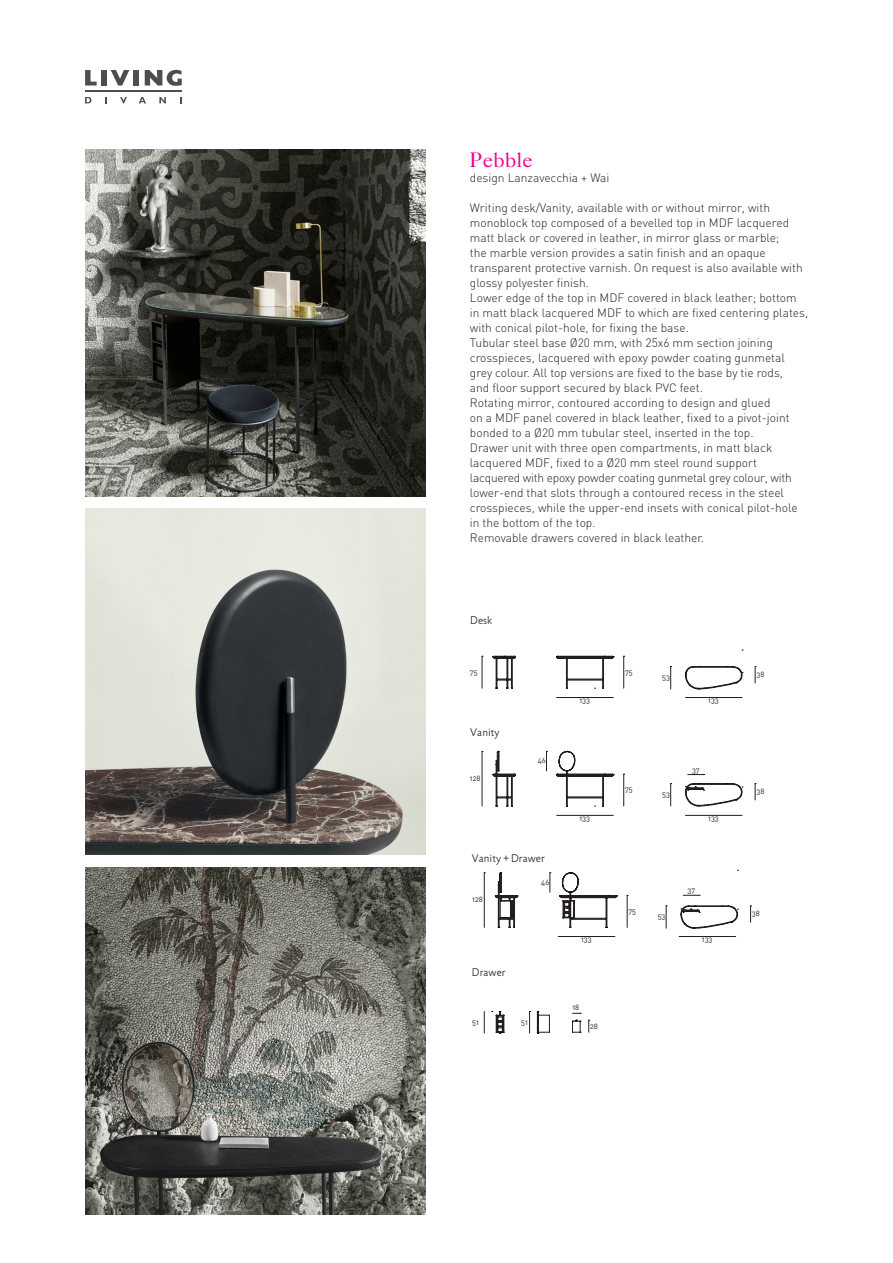
<style>
.page{position:relative;width:893px;height:1263px;background:#fff}
.page>*{position:absolute;margin:0;border:0;box-sizing:border-box;transform-origin:0 0}
.t1{font:21px "Caslon Five Forty";color:#ed028c}
.t2{font:300 12px/15px "DIN";color:#231f20}
.t3{font:300 11.25px "Jigsaw";letter-spacing:.01em;color:#231f20}
.t4{font:7.5px "DIN Regular Alternate";color:#231f20}
</style>
<div class="page">
<svg style="left:85px;top:70px;width:12px;height:16px"></svg>
<div style="left:101px;top:70px;width:6px;height:16px;background:#504b4e"></div>
<svg style="left:111px;top:70px;width:18px;height:16px"></svg>
<div style="left:133px;top:70px;width:6px;height:16px;background:#504b4e"></div>
<svg style="left:145px;top:70px;width:37px;height:16px"></svg>
<hr style="left:85px;top:91px;width:97px;height:1px;background:#504b4e">
<svg style="left:180px;top:97px;width:2px;height:6px"></svg>
<svg style="left:159px;top:97px;width:7px;height:6px"></svg>
<svg style="left:120px;top:97px;width:7px;height:7px"></svg>
<svg style="left:105px;top:97px;width:2px;height:6px"></svg>
<svg style="left:85px;top:97px;width:6px;height:6px"></svg>
<svg style="left:139px;top:97px;width:7px;height:6px"></svg>
<img style="left:85px;top:150px;width:340px;height:346px">
<img style="left:85px;top:867px;width:340px;height:347px">
<img style="left:85px;top:508px;width:340px;height:347px">
<hr style="left:482px;top:656px;width:1px;height:32px;background:#231f20">
<svg style="left:493px;top:649px;width:264px;height:49px"></svg>
<hr style="left:482px;top:751px;width:1px;height:55px;background:#231f20">
<hr style="left:557px;top:815px;width:56px;height:1px;background:#231f20">
<hr style="left:685px;top:815px;width:57px;height:1px;background:#231f20">
<svg style="left:493px;top:750px;width:264px;height:65px"></svg>
<svg style="left:483px;top:869px;width:255px;height:68px"></svg>
<svg style="left:750px;top:905px;width:2px;height:17px"></svg>
<hr style="left:558px;top:936px;width:57px;height:1px;background:#231f20">
<hr style="left:679px;top:936px;width:57px;height:1px;background:#231f20">
<svg style="left:483px;top:1011px;width:108px;height:23px"></svg>
<p class="t1" style="left:470px;top:147px;width:65px">Pebble</p>
<p class="t2" style="left:470px;top:170px;width:141px">design Lanzavecchia + Wai</p>
<p class="t2" style="left:470px;top:200px;width:334px">Writing desk/Vanity, available with or without mirror, with monoblock top composed of a bevelled top in MDF lacquered matt black or covered in leather, in mirror glass or marble;<br>the marble version provides a satin finish and an opaque transparent protective varnish. On request is also available with glossy polyester finish.</p>
<p class="t2" style="left:470px;top:290px;width:328px">Lower edge of the top in MDF covered in black leather; bottom</p>
<p class="t2" style="left:470px;top:305px;width:340px">in matt black lacquered MDF to which are fixed centering plates, with conical pilot-hole, for fixing the base.</p>
<p class="t2" style="left:470px;top:335px;width:316px">Tubular steel base Ø20 mm, with 25x6 mm section joining crosspieces, lacquered with epoxy powder coating gunmetal</p>
<p class="t2" style="left:470px;top:365px;width:315px">grey colour. All top versions are fixed to the base by tie rods,</p>
<p class="t2" style="left:470px;top:380px;width:234px">and floor support secured by black PVC feet.</p>
<p class="t2" style="left:470px;top:395px;width:302px">Rotating mirror, contoured according to design and glued</p>
<p class="t2" style="left:470px;top:410px;width:321px">on a MDF panel covered in black leather, fixed to a pivot-joint bonded to a Ø20 mm tubular steel, inserted in the top.</p>
<p class="t2" style="left:470px;top:440px;width:329px">Drawer unit with three open compartments, in matt black lacquered MDF, fixed to a Ø20 mm steel round support lacquered with epoxy powder coating gunmetal grey colour, with lower-end that slots through a contoured recess in the steel crosspieces, while the upper-end insets with conical pilot-hole in the bottom of the top.</p>
<p class="t2" style="left:470px;top:530px;width:236px">Removable drawers covered in black leather.</p>
<p class="t4" style="left:531px;top:502px;width:104px">Design by_ Lanzavecchia + Wai</p>
<p class="t3" style="left:470px;top:614px;width:24px">Desk</p>
<p class="t4" style="left:470px;top:667px;width:9px">75</p>
<p class="t4" style="left:625px;top:667px;width:9px">75</p>
<p class="t4" style="left:579px;top:696px;width:12px">133</p>
<p class="t4" style="left:708px;top:696px;width:12px">133</p>
<p class="t4" style="left:662px;top:673px;width:9px">53</p>
<p class="t3" style="left:470px;top:726px;width:31px">Vanity</p>
<p class="t4" style="left:470px;top:774px;width:12px">128</p>
<p class="t4" style="left:538px;top:756px;width:10px">46</p>
<p class="t3" style="left:472px;top:851px;width:74px">Vanity + Drawer</p>
<p class="t4" style="left:472px;top:895px;width:12px">128</p>
<p class="t4" style="left:541px;top:877px;width:10px">46</p>
<p class="t3" style="left:472px;top:966px;width:35px">Drawer</p>
<p class="t4" style="left:472px;top:1017px;width:8px">51</p>
<p class="t4" style="left:521px;top:1017px;width:8px">51</p>
<p class="t4" style="left:579px;top:813px;width:12px">133</p>
<p class="t4" style="left:625px;top:785px;width:9px">75</p>
<p class="t4" style="left:662px;top:790px;width:9px">53</p>
<p class="t4" style="left:692px;top:765px;width:9px">37</p>
<p class="t4" style="left:708px;top:813px;width:12px">133</p>
<p class="t4" style="left:628px;top:906px;width:9px">75</p>
<p class="t4" style="left:658px;top:912px;width:9px">53</p>
<p class="t4" style="left:687px;top:886px;width:9px">37</p>
<p class="t4" style="left:581px;top:935px;width:12px">133</p>
<p class="t4" style="left:702px;top:935px;width:12px">133</p>
<p class="t4" style="left:572px;top:1002px;width:8px">18</p>
<p class="t4" style="left:756px;top:670px;width:9px">38</p>
<p class="t4" style="left:756px;top:787px;width:9px">38</p>
<p class="t4" style="left:752px;top:909px;width:9px">38</p>
</div>
